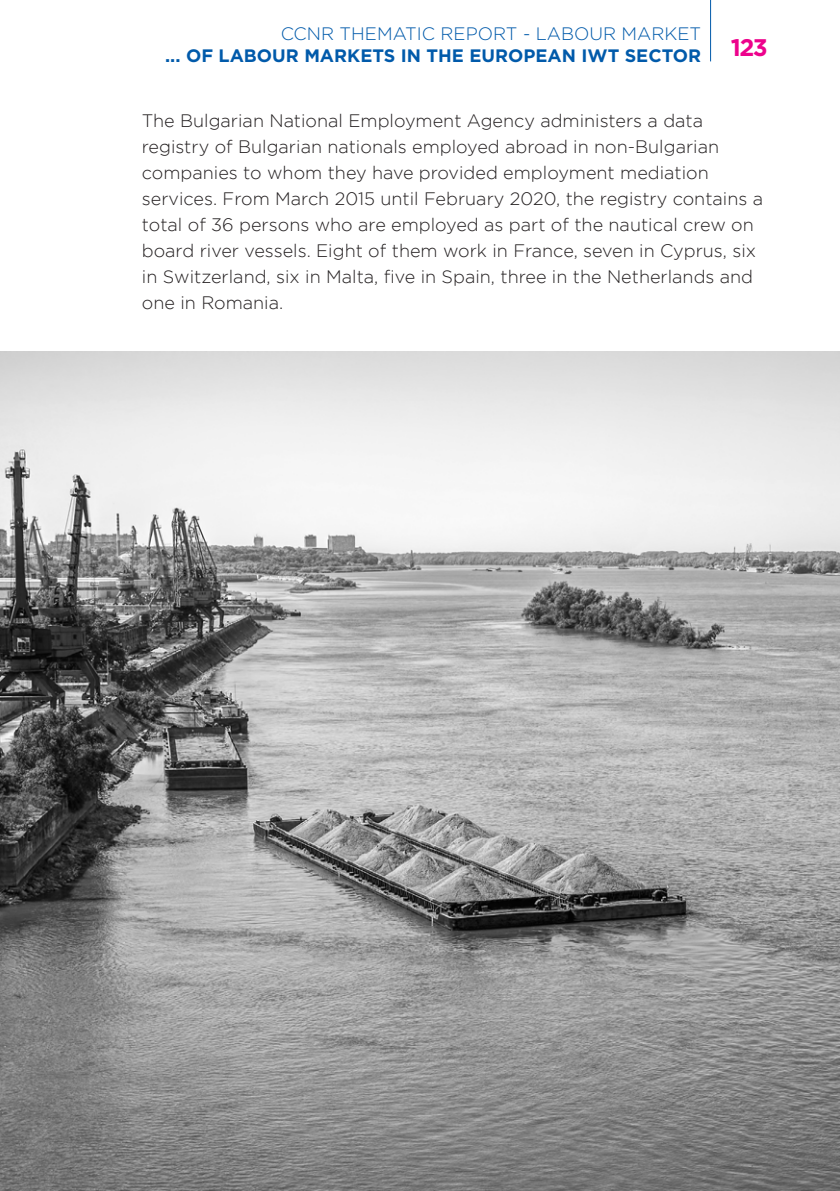
<style>
.page{position:relative;width:840px;height:1191px;background:#fff}
.page>*{position:absolute;margin:0;border:0;box-sizing:border-box;transform-origin:0 0}
.t1{font:700 24px "Gotham";color:#ed028c}
._20-TEXTE{font:300 18px/26px "Gotham";color:#231f20}
.t2{font:700 18px "Gotham";color:#015aaa}
.t3{font:300 18px "Gotham";color:#015aaa}
</style>
<div class="page">
<hr style="left:709px;top:0;width:1px;height:61px;background:#015aaa">
<img style="left:0;top:351px;width:839px;height:840px">
<p class="t3" style="left:280px;top:23px;width:421px">CCNR THEMATIC REPORT - LABOUR MARKET</p>
<p class="t2" style="left:165px;top:45px;width:537px">... OF LABOUR MARKETS IN THE EUROPEAN IWT SECTOR</p>
<h1 class="t1" style="left:730px;top:33px;width:39px">123</h1>
<p class="_20-TEXTE" style="left:142px;top:107px;width:622px">The Bulgarian National Employment Agency administers a data registry of Bulgarian nationals employed abroad in non-Bulgarian companies to whom they have provided employment mediation services. From March 2015 until February 2020, the registry contains a total of 36 persons who are employed as part of the nautical crew on board river vessels. Eight of them work in France, seven in Cyprus, six in Switzerland, six in Malta, five in Spain, three in the Netherlands and one in Romania.</p>
</div>
